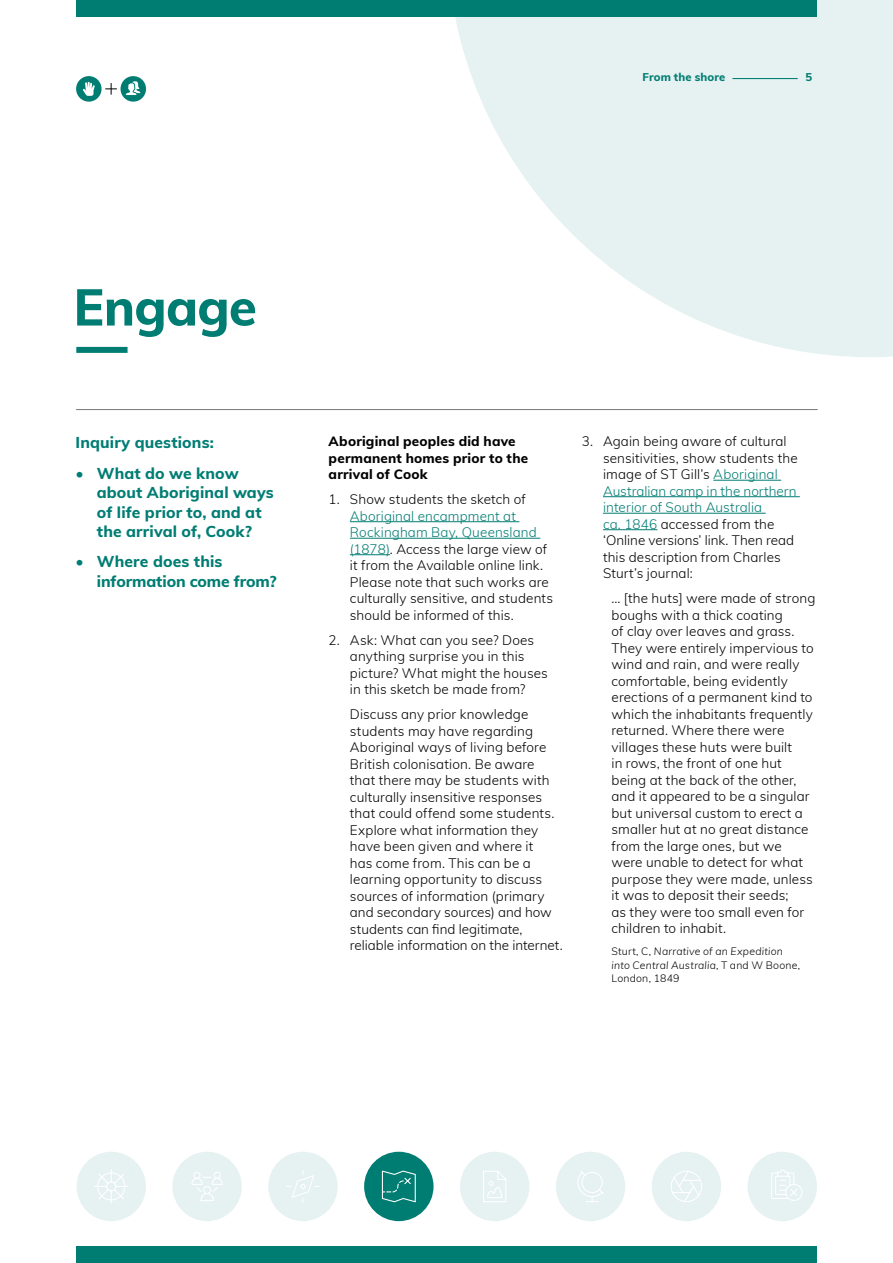
<style>
.page{position:relative;width:893px;height:1263px;background:#fff}
.page>*{position:absolute;margin:0;border:0;box-sizing:border-box;transform-origin:0 0}
.t1{font:800 51px "Muli";letter-spacing:-.015em;color:#007d73}
.t2{font:800 15.75px/19.5px "Muli";letter-spacing:.005em;color:#007d73}
.t3{font:300 13.5px/16.5px "Muli";letter-spacing:.01em;color:#000}
.t4{font:800 13.5px/16.5px "Muli";letter-spacing:.015em;color:#000}
.t5{font:800 11.25px "Muli";letter-spacing:.01em;color:#007d73}
.t6{font:italic 300 10.5px/13.5px "Muli";letter-spacing:.02em;color:#000}
.s1{color:#007d73}
.s2{font-style:normal}
</style>
<div class="page">
<div style="left:76px;top:1246px;width:741px;height:17px;background:#007d73"></div>
<svg style="left:455px;top:0;width:438px;height:357px;fill:#e6f2f1"></svg>
<div style="left:76px;top:0;width:741px;height:17px;background:#007d73"></div>
<div style="left:77px;top:1152px;width:69px;height:69px;background:#e6f2f1;border-radius:50%"></div>
<div style="left:172px;top:1152px;width:70px;height:69px;background:#e6f2f1;border-radius:50%"></div>
<div style="left:268px;top:1152px;width:70px;height:69px;background:#e6f2f1;border-radius:50%"></div>
<div style="left:364px;top:1152px;width:70px;height:69px;background:#007d73;border-radius:50%"></div>
<div style="left:556px;top:1152px;width:69px;height:69px;background:#e6f2f1;border-radius:50%"></div>
<div style="left:748px;top:1152px;width:69px;height:69px;background:#e6f2f1;border-radius:50%"></div>
<svg style="left:94px;top:1169px;width:35px;height:35px"></svg>
<svg style="left:287px;top:1170px;width:32px;height:33px"></svg>
<svg style="left:577px;top:1171px;width:27px;height:31px"></svg>
<svg style="left:771px;top:1170px;width:32px;height:31px"></svg>
<svg style="left:191px;top:1172px;width:32px;height:29px"></svg>
<svg style="left:381px;top:1170px;width:35px;height:33px"></svg>
<div style="left:460px;top:1152px;width:69px;height:69px;background:#e6f2f1;border-radius:50%"></div>
<svg style="left:483px;top:1171px;width:24px;height:31px"></svg>
<div style="left:652px;top:1152px;width:69px;height:69px;background:#e6f2f1;border-radius:50%"></div>
<svg style="left:671px;top:1171px;width:31px;height:31px"></svg>
<hr style="left:732px;top:78px;width:66px;height:1px;background:#007d73">
<div style="left:76px;top:76px;width:26px;height:26px;background:#007d73;border-radius:50%"></div>
<svg style="left:83px;top:82px;width:12px;height:14px"></svg>
<svg style="left:105px;top:83px;width:12px;height:12px"></svg>
<div style="left:121px;top:76px;width:25px;height:26px;background:#007d73;border-radius:50%"></div>
<svg style="left:126px;top:81px;width:14px;height:14px"></svg>
<hr style="left:350px;top:521px;width:169px;height:1px;background:#007d73">
<hr style="left:350px;top:538px;width:190px;height:1px;background:#007d73">
<hr style="left:350px;top:554px;width:40px;height:1px;background:#007d73">
<hr style="left:713px;top:480px;width:68px;height:1px;background:#007d73">
<hr style="left:603px;top:496px;width:197px;height:1px;background:#007d73">
<hr style="left:603px;top:513px;width:163px;height:1px;background:#007d73">
<hr style="left:603px;top:529px;width:54px;height:1px;background:#007d73">
<div style="left:76px;top:347px;width:52px;height:6px;background:#007d73"></div>
<hr style="left:76px;top:409px;width:742px;height:1px;background:#808080">
<p class="t5" style="left:642px;top:69px;width:84px">From the shore</p>
<p class="t5" style="left:805px;top:69px;width:8px">5</p>
<h1 class="t1" style="left:74px;top:270px;width:185px">Engage</h1>
<p class="t2" style="left:76px;top:432px;width:140px">Inquiry questions:</p>
<p class="t2" style="left:97px;top:462px;width:178px;text-indent:-21px">• What do we know about Aboriginal ways of life prior to, and at the arrival of, Cook?</p>
<p class="t2" style="left:97px;top:551px;width:181px;text-indent:-21px">• Where does this information come from?</p>
<p class="t4" style="left:329px;top:432px;width:201px">Aboriginal peoples did have permanent homes prior to the arrival of Cook</p>
<p class="t3" style="left:329px;top:490px;width:199px">1. Show students the sketch of</p>
<p class="t3" style="left:350px;top:507px;width:205px"><span class="s1">Aboriginal encampment at<br>Rockingham Bay, Queensland (1878)</span>. Access the large view of it from the Available online link.<br>Please note that such works are culturally sensitive, and students should be informed of this.</p>
<p class="t3" style="left:350px;top:631px;width:199px;text-indent:-21px">2. Ask: What can you see? Does anything surprise you in this picture? What might the houses in this sketch be made from?</p>
<p class="t3" style="left:350px;top:705px;width:214px">Discuss any prior knowledge students may have regarding<br>Aboriginal ways of living before<br>British colonisation. Be aware that there may be students with culturally insensitive responses that could offend some students.<br>Explore what information they have been given and where it<br>has come from. This can be a learning opportunity to discuss sources of information (primary and secondary sources) and how students can find legitimate, reliable information on the internet.</p>
<p class="t3" style="left:603px;top:432px;width:196px;text-indent:-21px">3. Again being aware of cultural sensitivities, show students the image of ST Gill’s <span class="s1">Aboriginal<br>Australian camp in the northern interior of South Australia<br>ca. 1846</span> accessed from the ‘Online versions’ link. Then read this description from Charles<br>Sturt’s journal:</p>
<p class="t3" style="left:611px;top:589px;width:205px">… [the huts] were made of strong boughs with a thick coating<br>of clay over leaves and grass.<br>They were entirely impervious to wind and rain, and were really comfortable, being evidently erections of a permanent kind to which the inhabitants frequently returned. Where there were villages these huts were built<br>in rows, the front of one hut being at the back of the other, and it appeared to be a singular but universal custom to erect a smaller hut at no great distance from the large ones, but we were unable to detect for what purpose they were made, unless it was to deposit their seeds;<br>as they were too small even for children to inhabit.</p>
<p class="t6" style="left:611px;top:944px;width:190px"><span class="s2">Sturt, C,</span> Narrative of an Expedition into Central Australia<span class="s2">, T and W Boone,<br>London, 1849</span></p>
</div>
